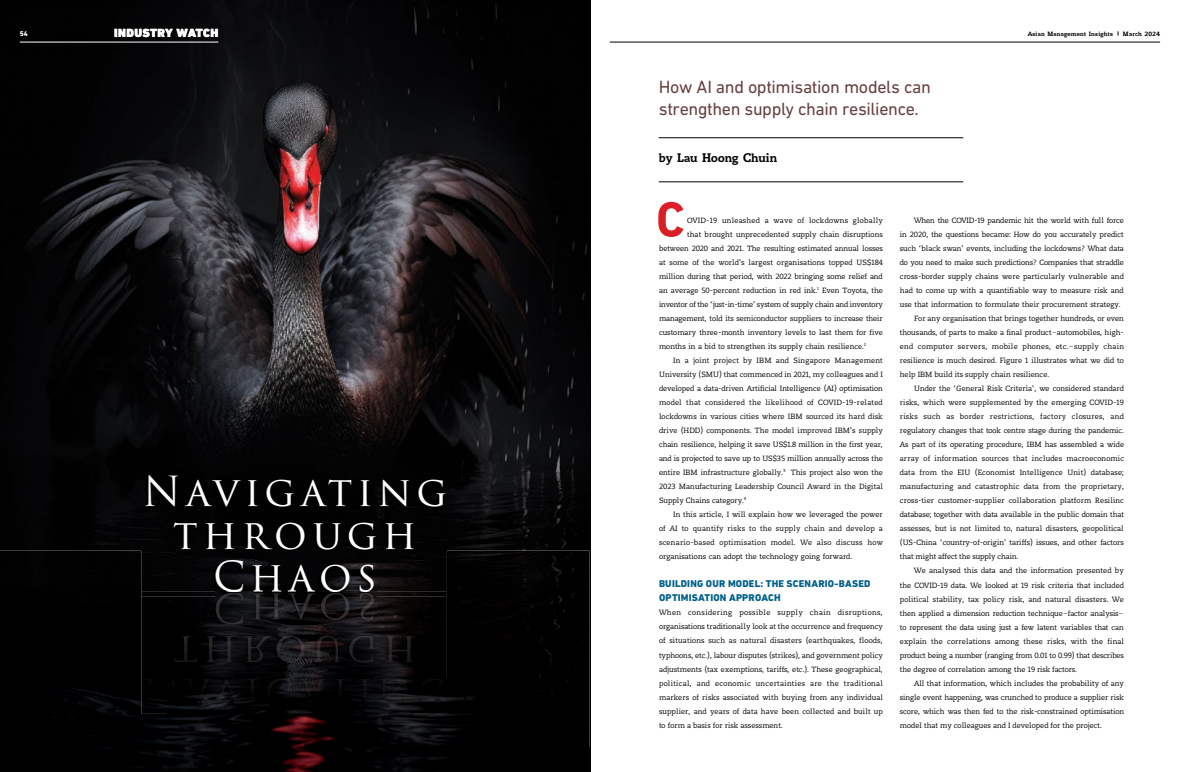
<style>
.page{position:relative;width:1180px;height:772px;background:#fff}
.page>*{position:absolute;margin:0;border:0;box-sizing:border-box;transform-origin:0 0}
.t1{font:700 50px "DIN Next LT Pro";color:#db1f26}
.t2{font:40.4px/42.8px "Trajan Pro 3";letter-spacing:.12em;color:#fff;text-align:center}
.t3{font:18px/22px "DIN Next LT Pro";letter-spacing:-.02em;color:#67403f}
.t4{font:800 14px "Sabel";letter-spacing:-.005em;color:#000}
.t5{font:900 12px "DIN Next LT Pro";letter-spacing:.03em;color:#fff}
.t6{font:800 10px/14px "DIN Next LT Pro";letter-spacing:.02em;color:#00608c}
.t7{font:9px/14px "Sabel";color:#000;text-align:justify}
.t8{font:9px "Sabel";letter-spacing:.025em;color:#000}
.t9{font:9px "Sabel";letter-spacing:.02em;color:#000}
.t10{font:9px "Sabel";letter-spacing:-.02em;color:#000}
.t11{font:800 7px "Sabel";letter-spacing:.03em;color:#000}
.t12{font:800 7px "DIN Next LT Pro";color:#fff}
</style>
<div class="page">
<img style="left:0;top:0;width:590px;height:771px">
<div style="left:0;top:550px;width:167px;height:221px;background:#000"></div>
<div style="left:414px;top:550px;width:175px;height:221px;background:#000"></div>
<img style="left:167px;top:713px;width:247px;height:58px">
<div style="left:141px;top:474px;width:305px;height:117px;background:#020202"></div>
<img style="left:215px;top:560px;width:162px;height:31px">
<img style="left:141px;top:595px;width:305px;height:118px">
<img style="left:141px;top:591px;width:305px;height:4px">
<img style="left:145px;top:678px;width:301px;height:31px">
<img style="left:174px;top:635px;width:242px;height:27px">
<img style="left:215px;top:592px;width:162px;height:32px">
<hr style="left:590px;top:550px;width:1px;height:221px;background:#000">
<hr style="left:658px;top:137px;width:305px;height:1px;background:#000">
<hr style="left:658px;top:181px;width:305px;height:1px;background:#000">
<hr style="left:609px;top:42px;width:550px;height:1px;background:#000">
<hr style="left:20px;top:42px;width:198px;height:1px;background:#fff">
<h3 class="t5" style="left:114px;top:26px;width:106px">INDUSTRY WATCH</h3>
<p class="t12" style="left:20px;top:29px;width:9px">54</p>
<p class="t11" style="left:1027px;top:29px;width:87px">Asian Management Insights</p>
<p class="t11" style="left:1122px;top:29px;width:39px">March 2024</p>
<h3 class="t3" style="left:658px;top:76px;width:274px">How AI and optimisation models can strengthen supply chain resilience.</h3>
<h2 class="t2" style="left:143px;top:471px;width:306px">Navigating through<br>Chaos</h2>
<h3 class="t4" style="left:658px;top:149px;width:120px">by Lau Hoong Chuin</h3>
<h1 class="t1" style="left:656px;top:190px;width:30px">C</h1>
<p class="t8" style="left:687px;top:215px;width:197px">OVID-19 unleashed a wave of lockdowns globally</p>
<p class="t7" style="left:687px;top:227px;width:197px">that brought unprecedented supply chain disruptions</p>
<p class="t7" style="left:659px;top:241px;width:225px">between 2020 and 2021. The resulting estimated annual losses</p>
<p class="t7" style="left:659px;top:255px;width:225px">at some of the world’s largest organisations topped US$184</p>
<p class="t7" style="left:659px;top:269px;width:225px">million during that period, with 2022 bringing some relief and</p>
<p class="t7" style="left:659px;top:283px;width:225px">an average 50-percent reduction in red ink.<sup>1</sup> Even Toyota, the</p>
<p class="t10" style="left:659px;top:299px;width:225px">inventor of the ‘just-in-time’ system of supply chain and inventory</p>
<p class="t7" style="left:659px;top:311px;width:225px">management, told its semiconductor suppliers to increase their</p>
<p class="t7" style="left:659px;top:325px;width:225px">customary three-month inventory levels to last them for five</p>
<p class="t7" style="left:659px;top:339px;width:209px">months in a bid to strengthen its supply chain resilience.<sup>2</sup></p>
<p class="t9" style="left:673px;top:355px;width:211px">In a joint project by IBM and Singapore Management</p>
<p class="t7" style="left:659px;top:367px;width:225px">University (SMU) that commenced in 2021, my colleagues and I</p>
<p class="t7" style="left:659px;top:381px;width:225px">developed a data-driven Artificial Intelligence (AI) optimisation</p>
<p class="t9" style="left:659px;top:397px;width:225px">model that considered the likelihood of COVID-19-related</p>
<p class="t7" style="left:659px;top:409px;width:225px">lockdowns in various cities where IBM sourced its hard disk</p>
<p class="t7" style="left:659px;top:423px;width:225px">drive (HDD) components. The model improved IBM’s supply</p>
<p class="t7" style="left:659px;top:437px;width:225px">chain resilience, helping it save US$1.8 million in the first year,</p>
<p class="t7" style="left:659px;top:451px;width:225px">and is projected to save up to US$35 million annually across the</p>
<p class="t7" style="left:659px;top:465px;width:225px">entire IBM infrastructure globally.<sup>3</sup> This project also won the</p>
<p class="t7" style="left:659px;top:479px;width:225px">2023 Manufacturing Leadership Council Award in the Digital</p>
<p class="t7" style="left:659px;top:493px;width:89px">Supply Chains category.<sup>4</sup></p>
<p class="t7" style="left:673px;top:507px;width:211px">In this article, I will explain how we leveraged the power</p>
<p class="t9" style="left:659px;top:523px;width:225px">of AI to quantify risks to the supply chain and develop a</p>
<p class="t8" style="left:659px;top:537px;width:225px">scenario-based optimisation model. We also discuss how</p>
<p class="t7" style="left:659px;top:549px;width:194px">organisations can adopt the technology going forward.</p>
<p class="t6" style="left:659px;top:576px;width:213px">BUILDING OUR MODEL: THE SCENARIO-BASED<br>OPTIMISATION APPROACH</p>
<p class="t7" style="left:659px;top:605px;width:225px">When considering possible supply chain disruptions, organisations traditionally look at the occurrence and frequency of situations such as natural disasters (earthquakes, floods, typhoons, etc.), labour disputes (strikes), and government policy adjustments (tax exemptions, tariffs, etc.). These geographical, political, and economic uncertainties are the traditional markers of risks associated with buying from any individual supplier, and years of data have been collected and built up to form a basis for risk assessment.</p>
<p class="t7" style="left:913px;top:213px;width:211px">When the COVID-19 pandemic hit the world with full force</p>
<p class="t7" style="left:899px;top:227px;width:225px">in 2020, the questions became: How do you accurately predict</p>
<p class="t7" style="left:899px;top:241px;width:225px">such ‘black swan’ events, including the lockdowns? What data</p>
<p class="t7" style="left:899px;top:255px;width:225px">do you need to make such predictions? Companies that straddle</p>
<p class="t7" style="left:899px;top:269px;width:225px">cross-border supply chains were particularly vulnerable and</p>
<p class="t7" style="left:899px;top:283px;width:225px">had to come up with a quantifiable way to measure risk and</p>
<p class="t7" style="left:899px;top:297px;width:222px">use that information to formulate their procurement strategy.</p>
<p class="t7" style="left:913px;top:311px;width:211px">For any organisation that brings together hundreds, or even</p>
<p class="t7" style="left:899px;top:325px;width:225px">thousands, of parts to make a final product–automobiles, high-</p>
<p class="t8" style="left:899px;top:341px;width:226px">end computer servers, mobile phones, etc.–supply chain</p>
<p class="t7" style="left:899px;top:353px;width:225px">resilience is much desired. Figure 1 illustrates what we did to</p>
<p class="t7" style="left:899px;top:367px;width:151px">help IBM build its supply chain resilience.</p>
<p class="t7" style="left:913px;top:381px;width:211px">Under the ‘General Risk Criteria’, we considered standard</p>
<p class="t7" style="left:899px;top:395px;width:225px">risks, which were supplemented by the emerging COVID-19</p>
<p class="t8" style="left:899px;top:411px;width:225px">risks such as border restrictions, factory closures, and</p>
<p class="t7" style="left:899px;top:423px;width:225px">regulatory changes that took centre stage during the pandemic.</p>
<p class="t7" style="left:899px;top:437px;width:226px">As part of its operating procedure, IBM has assembled a wide</p>
<p class="t7" style="left:899px;top:451px;width:226px">array of information sources that includes macroeconomic</p>
<p class="t7" style="left:899px;top:465px;width:225px">data from the EIU (Economist Intelligence Unit) database;</p>
<p class="t7" style="left:899px;top:479px;width:226px">manufacturing and catastrophic data from the proprietary,</p>
<p class="t7" style="left:899px;top:494px;width:225px">cross-tier customer-supplier collaboration platform Resilinc</p>
<p class="t7" style="left:899px;top:508px;width:225px">database; together with data available in the public domain that</p>
<p class="t7" style="left:899px;top:522px;width:225px">assesses, but is not limited to, natural disasters, geopolitical</p>
<p class="t7" style="left:899px;top:536px;width:225px">(US-China ‘country-of-origin’ tariffs) issues, and other factors</p>
<p class="t7" style="left:899px;top:550px;width:120px">that might affect the supply chain.</p>
<p class="t7" style="left:913px;top:564px;width:211px">We analysed this data and the information presented by</p>
<p class="t7" style="left:899px;top:578px;width:225px">the COVID-19 data. We looked at 19 risk criteria that included</p>
<p class="t7" style="left:899px;top:592px;width:225px">political stability, tax policy risk, and natural disasters. We</p>
<p class="t7" style="left:899px;top:606px;width:225px">then applied a dimension reduction technique–factor analysis–</p>
<p class="t7" style="left:899px;top:620px;width:225px">to represent the data using just a few latent variables that can</p>
<p class="t7" style="left:899px;top:634px;width:226px">explain the correlations among these risks, with the final</p>
<p class="t7" style="left:899px;top:648px;width:225px">product being a number (ranging from 0.01 to 0.99) that describes</p>
<p class="t7" style="left:899px;top:662px;width:179px">the degree of correlation among the 19 risk factors.</p>
<p class="t7" style="left:913px;top:676px;width:211px">All that information, which includes the probability of any</p>
<p class="t7" style="left:899px;top:690px;width:225px">single event happening, was crunched to produce a supplier risk</p>
<p class="t7" style="left:899px;top:704px;width:226px">score, which was then fed to the risk-constrained optimisation</p>
<p class="t7" style="left:899px;top:718px;width:203px">model that my colleagues and I developed for the project.</p>
</div>
